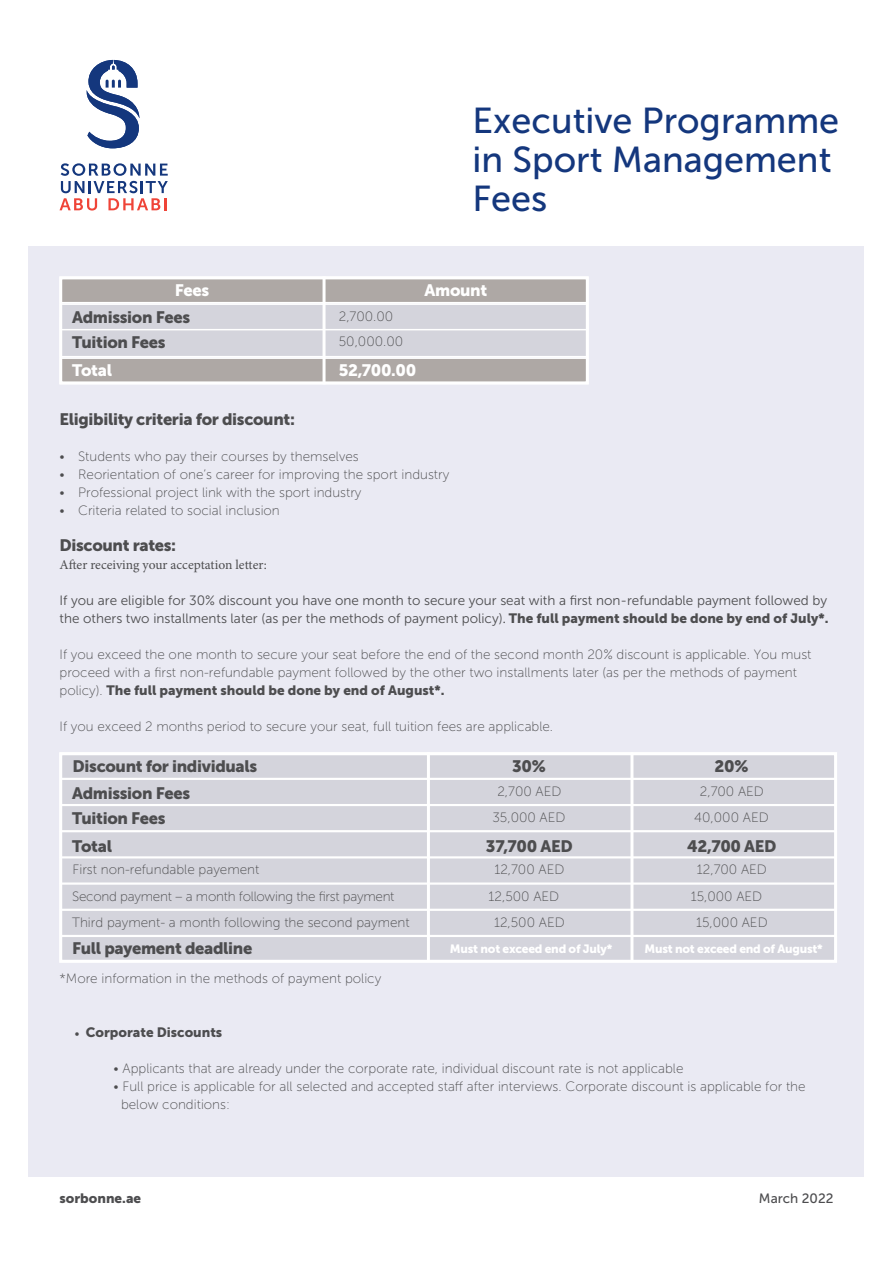
<style>
.page{position:relative;width:893px;height:1263px;background:#fff}
.page>*{position:absolute;margin:0;border:0;box-sizing:border-box;transform-origin:0 0}
.t1{font:36px/39px "Museo Sans 500";color:#14377d}
.t2{font:16.5px "Museo Sans 900";letter-spacing:-.02em;color:#4d4d4f}
.t3{font:16.5px "Museo Sans 900";letter-spacing:-.02em;color:#fff}
.t4{font:13.5px/18px "Museo Sans 100";color:#4d4d4f}
.t5{font:13.5px/18px "Museo Sans 300";color:#4d4d4f}
.t6{font:13.5px "Museo Sans 900";color:#4d4d4f}
.t7{font:13.5px "Museo Sans 100";letter-spacing:-.02em;color:#4d4d4f}
.t8{font:13.5px "Minion Pro";color:#4d4d4f}
.t9{font:13.5px "Museo Sans 500";color:#4d4d4f}
.t10{font:12px "Museo Sans 900";letter-spacing:-.02em;color:#fff}
.s1{font-family:"Minion Pro"}
.s2{font-family:"Museo Sans 900"}
.s3{font-family:"Museo Sans 100"}
</style>
<div class="page">
<div style="left:29px;top:247px;width:835px;height:930px;background:#eaeaf3"></div>
<svg style="left:86px;top:60px;width:54px;height:88px"></svg>
<svg style="left:60px;top:163px;width:108px;height:48px"></svg>
<div style="left:60px;top:317px;width:528px;height:40px;background:#d4d4dc;border:2px solid #fff"></div>
<div style="left:60px;top:276px;width:528px;height:27px;background:#aea8a5;border:2px solid #fff"></div>
<div style="left:60px;top:303px;width:528px;height:27px;background:#d4d4dc;border:2px solid #fff"></div>
<div style="left:60px;top:357px;width:528px;height:27px;background:#aea8a5;border:2px solid #fff"></div>
<hr style="left:323px;top:276px;width:3px;height:108px;background:#fff">
<div style="left:59px;top:276px;width:530px;height:108px;border:3px solid #fff"></div>
<div style="left:60px;top:805px;width:777px;height:27px;background:#d4d4dc;border:2px solid #fff"></div>
<div style="left:60px;top:752px;width:777px;height:27px;background:#d4d4dc"></div>
<div style="left:60px;top:778px;width:777px;height:27px;background:#d4d4dc;border:2px solid #fff"></div>
<div style="left:60px;top:831px;width:777px;height:27px;background:#d4d4dc;border:2px solid #fff"></div>
<div style="left:60px;top:909px;width:777px;height:27px;background:#d4d4dc;border:2px solid #fff"></div>
<div style="left:60px;top:857px;width:777px;height:27px;background:#d4d4dc;border:2px solid #fff"></div>
<div style="left:60px;top:883px;width:777px;height:27px;background:#d4d4dc;border:2px solid #fff"></div>
<div style="left:60px;top:935px;width:777px;height:27px;background:#d4d4dc;border:2px solid #fff"></div>
<hr style="left:427px;top:752px;width:3px;height:209px;background:#fff">
<div style="left:59px;top:752px;width:778px;height:211px;border:3px solid #fff"></div>
<hr style="left:630px;top:752px;width:3px;height:209px;background:#fff">
<h1 class="t1" style="left:472px;top:101px;width:368px">Executive Programme in Sport Management<br>Fees</h1>
<p class="t3" style="left:175px;top:281px;width:36px">Fees</p>
<p class="t3" style="left:425px;top:281px;width:64px">Amount</p>
<p class="t2" style="left:72px;top:308px;width:119px">Admission Fees</p>
<p class="t4" style="left:339px;top:307px;width:56px">2,700.00</p>
<p class="t2" style="left:72px;top:333px;width:95px">Tuition Fees</p>
<p class="t4" style="left:339px;top:333px;width:66px">50,000.00</p>
<p class="t3" style="left:72px;top:361px;width:41px">Total</p>
<p class="t3" style="left:339px;top:361px;width:79px">52,700.00</p>
<p class="t2" style="left:60px;top:410px;width:237px">Eligibility criteria for discount:</p>
<p class="t4" style="left:60px;top:447px;width:301px">• Students who pay their courses by themselves</p>
<p class="t4" style="left:60px;top:465px;width:391px">• Reorientation of one’s career for improving the sport industry</p>
<p class="t4" style="left:60px;top:483px;width:304px">• Professional project link with the sport industry</p>
<p class="t4" style="left:60px;top:501px;width:222px">• Criteria related to social inclusion</p>
<p class="t2" style="left:60px;top:536px;width:118px">Discount rates:</p>
<p class="t8" style="left:60px;top:555px;width:209px">After receiving your acceptation letter:</p>
<p class="t5" style="left:60px;top:591px;width:770px">If you are eligible for 30% discount you have one month to secure your seat with a first non-refundable payment followed by the others two installments later (as per the methods of payment policy)<span class="s1">.</span> <span class="s2">The full payment should be done by end of July*.</span></p>
<p class="t4" style="left:60px;top:645px;width:753px">If you exceed the one month to secure your seat before the end of the second month 20% discount is applicable. You must proceed with a first non-refundable payment followed by the other two installments later (as per the methods of payment</p>
<p class="t6" style="left:60px;top:682px;width:386px"><span class="s3">policy).</span> The full payment should be done by end of August*.</p>
<p class="t4" style="left:60px;top:717px;width:495px">If you exceed 2 months period to secure your seat, full tuition fees are applicable.</p>
<p class="t2" style="left:73px;top:757px;width:186px">Discount for individuals</p>
<p class="t2" style="left:512px;top:757px;width:35px">30%</p>
<p class="t2" style="left:715px;top:757px;width:35px">20%</p>
<p class="t2" style="left:72px;top:783px;width:119px">Admission Fees</p>
<p class="t4" style="left:497px;top:783px;width:66px">2,700 AED</p>
<p class="t4" style="left:700px;top:783px;width:66px">2,700 AED</p>
<p class="t2" style="left:72px;top:809px;width:95px">Tuition Fees</p>
<p class="t4" style="left:492px;top:808px;width:75px">35,000 AED</p>
<p class="t4" style="left:694px;top:808px;width:76px">40,000 AED</p>
<p class="t2" style="left:72px;top:837px;width:41px">Total</p>
<p class="t4" style="left:73px;top:861px;width:188px">First non-refundable payement</p>
<p class="t4" style="left:72px;top:913px;width:339px">Third payment- a month following the second payment</p>
<p class="t7" style="left:72px;top:889px;width:324px">Second payment – a month following the first payment</p>
<p class="t2" style="left:72px;top:939px;width:182px">Full payement deadline</p>
<p class="t2" style="left:486px;top:837px;width:88px">37,700 AED</p>
<p class="t4" style="left:494px;top:861px;width:72px">12,700 AED</p>
<p class="t2" style="left:687px;top:837px;width:91px">42,700 AED</p>
<p class="t4" style="left:697px;top:861px;width:72px">12,700 AED</p>
<p class="t4" style="left:489px;top:888px;width:72px">12,500 AED</p>
<p class="t4" style="left:691px;top:888px;width:73px">15,000 AED</p>
<p class="t4" style="left:494px;top:913px;width:72px">12,500 AED</p>
<p class="t4" style="left:696px;top:913px;width:73px">15,000 AED</p>
<p class="t10" style="left:450px;top:942px;width:164px">Must not exceed end of July*</p>
<p class="t10" style="left:644px;top:942px;width:180px">Must not exceed end of August*</p>
<p class="t4" style="left:60px;top:969px;width:323px">*More information in the methods of payment policy</p>
<p class="t6" style="left:74px;top:1024px;width:149px"><span class="s1">•</span> Corporate Discounts</p>
<p class="t4" style="left:114px;top:1059px;width:571px">• Applicants that are already under the corporate rate, individual discount rate is not applicable</p>
<p class="t4" style="left:121px;top:1077px;width:686px;text-indent:-7px">• Full price is applicable for all selected and accepted staff after interviews. Corporate discount is applicable for the below conditions:</p>
<p class="t6" style="left:60px;top:1191px;width:83px">sorbonne.ae</p>
<p class="t9" style="left:759px;top:1191px;width:76px">March 2022</p>
</div>
